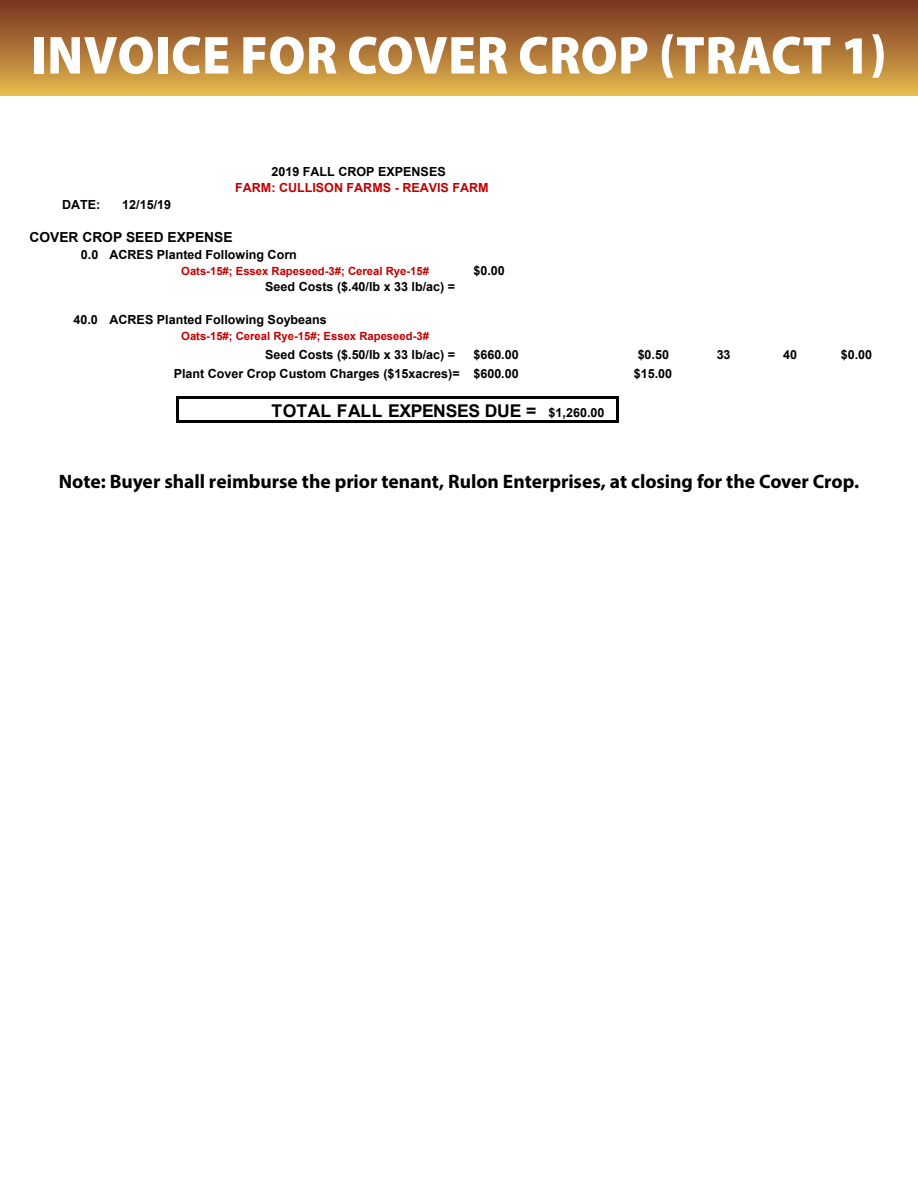
<style>
.page{position:relative;width:918px;height:1188px;background:#fff}
.page>*{position:absolute;margin:0;border:0;box-sizing:border-box;transform-origin:0 0}
.t1{font:900 54px "Myriad Pro";letter-spacing:.01em;color:#fff;scale:.94 1}
.t2{font:700 19.5px "Myriad Pro";color:#000}
.t3{font:17.55px "Arial Bold MS";letter-spacing:-.01em;color:#000}
.t4{font:13.8px "Arial Bold MS";color:#000}
.t5{font:12.6px "Arial Bold MS";color:#000}
.t6{font:12.6px "Arial Bold MS";color:#c00000}
.t7{font:11.25px "Arial Bold MS";color:#c00000}
.s1{font-size:12.6px}
</style>
<div class="page">
<div style="left:0;top:0;width:918px;height:96px;background:linear-gradient(to bottom,#77301f,#e3b84d)"></div>
<hr style="left:176px;top:397px;width:3px;height:26px;background:#000">
<hr style="left:616px;top:399px;width:3px;height:24px;background:#000">
<hr style="left:179px;top:397px;width:440px;height:2px;background:#000">
<hr style="left:179px;top:421px;width:440px;height:2px;background:#000">
<h1 class="t1" style="left:31px;top:19px;width:912px">INVOICE FOR COVER CROP (TRACT 1)</h1>
<p class="t5" style="left:272px;top:164px;width:176px">2019 FALL CROP EXPENSES</p>
<p class="t6" style="left:235px;top:181px;width:255px">FARM: CULLISON FARMS - REAVIS FARM</p>
<p class="t5" style="left:62px;top:197px;width:40px">DATE:</p>
<p class="t5" style="left:122px;top:197px;width:50px">12/15/19</p>
<p class="t4" style="left:30px;top:230px;width:205px">COVER CROP SEED EXPENSE</p>
<p class="t5" style="left:81px;top:247px;width:217px">0.0 ACRES Planted Following Corn</p>
<p class="t7" style="left:181px;top:265px;width:249px">Oats-15#; Essex Rapeseed-3#; Cereal Rye-15#</p>
<p class="t5" style="left:473px;top:264px;width:33px">$0.00</p>
<p class="t5" style="left:265px;top:280px;width:191px">Seed Costs ($.40/lb x 33 lb/ac) =</p>
<p class="t5" style="left:73px;top:312px;width:255px">40.0 ACRES Planted Following Soybeans</p>
<p class="t7" style="left:181px;top:330px;width:249px">Oats-15#; Cereal Rye-15#; Essex Rapeseed-3#</p>
<p class="t5" style="left:265px;top:348px;width:191px">Seed Costs ($.50/lb x 33 lb/ac) =</p>
<p class="t5" style="left:473px;top:348px;width:47px">$660.00</p>
<p class="t5" style="left:638px;top:348px;width:33px">$0.50</p>
<p class="t5" style="left:717px;top:348px;width:15px">33</p>
<p class="t5" style="left:783px;top:348px;width:15px">40</p>
<p class="t5" style="left:841px;top:348px;width:33px">$0.00</p>
<p class="t5" style="left:174px;top:366px;width:347px">Plant Cover Crop Custom Charges ($15xacres)= $600.00</p>
<p class="t5" style="left:634px;top:366px;width:40px">$15.00</p>
<h3 class="t3" style="left:272px;top:401px;width:334px">TOTAL FALL EXPENSES DUE = <span class="s1">$1,260.00</span></h3>
<h2 class="t2" style="left:59px;top:469px;width:802px">Note: Buyer shall reimburse the prior tenant, Rulon Enterprises, at closing for the Cover Crop.</h2>
</div>
